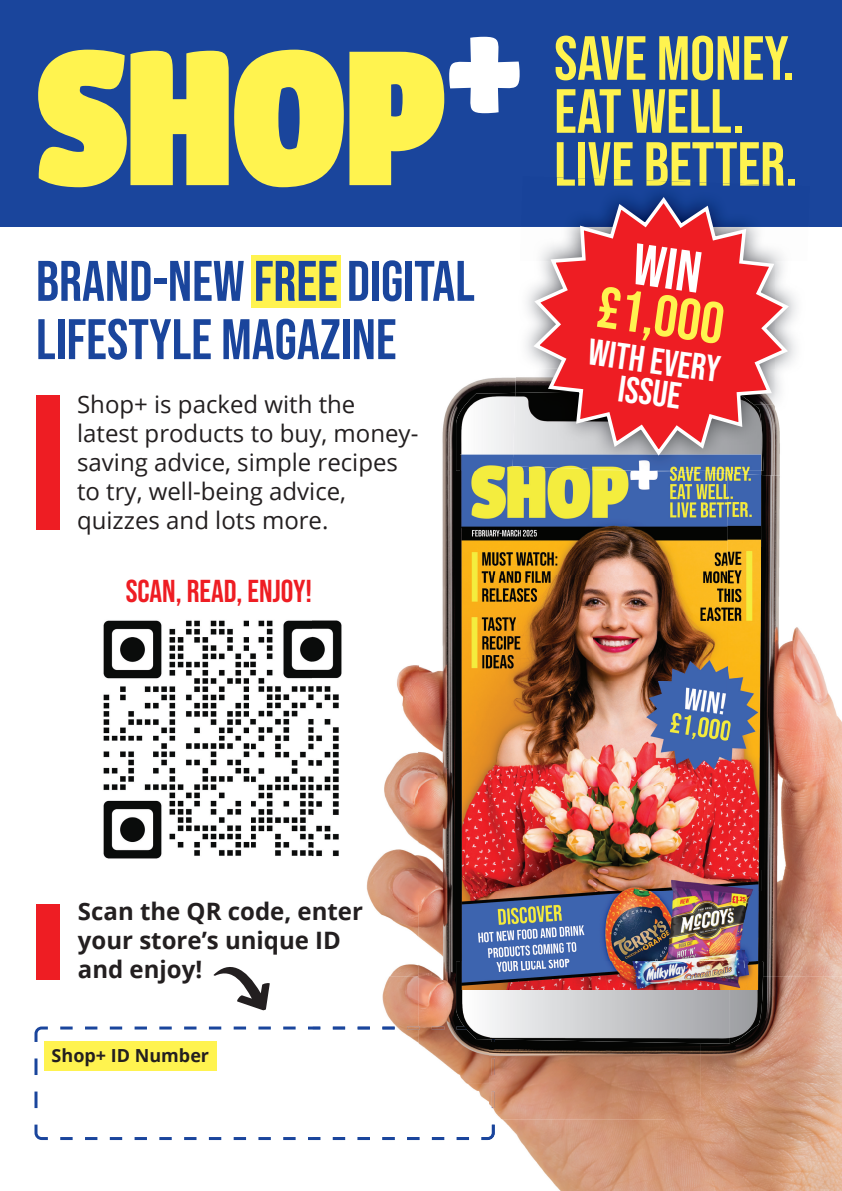
<style>
.page{position:relative;width:842px;height:1191px;background:#fff}
.page>*{position:absolute;margin:0;border:0;box-sizing:border-box;transform-origin:0 0}
.t1{font:62.2px/53px "Bebas Neue";color:#fff34f}
.t2{font:58.1px "Bebas Neue";color:#fff34f}
.t3{font:57px/58.3px "Bebas Neue";color:#1a459c}
.t4{font:37.1px/32px "Bebas Neue";color:#fff;text-align:center}
.t5{font:31.7px "Bebas Neue";color:#ee1d23}
.t6{font:24px/28.8px "Open Sans";color:#231f20}
.t7{font:700 24px/28.8px "Open Sans";color:#231f20}
.t8{font:700 18px "Open Sans";color:#231f20}
</style>
<div class="page">
<div style="left:251px;top:255px;width:89px;height:53px;background:#fff34f"></div>
<svg style="left:34px;top:1058px;width:1px;height:50px"></svg>
<svg style="left:35px;top:1026px;width:277px;height:114px"></svg>
<img style="left:442px;top:378px;width:47px;height:169px">
<img style="left:489px;top:377px;width:26px;height:16px">
<img style="left:761px;top:475px;width:81px;height:501px">
<img style="left:418px;top:547px;width:42px;height:357px">
<img style="left:384px;top:665px;width:34px;height:132px">
<img style="left:357px;top:797px;width:61px;height:246px">
<img style="left:418px;top:904px;width:63px;height:237px">
<img style="left:736px;top:976px;width:106px;height:215px">
<img style="left:495px;top:1043px;width:100px;height:76px">
<img style="left:595px;top:1043px;width:106px;height:76px">
<img style="left:701px;top:1043px;width:35px;height:148px">
<img style="left:501px;top:1119px;width:200px;height:72px">
<img style="left:312px;top:1137px;width:157px;height:3px">
<img style="left:312px;top:1026px;width:144px;height:3px">
<img style="left:481px;top:1039px;width:14px;height:101px">
<img style="left:456px;top:393px;width:57px;height:78px">
<img style="left:456px;top:962px;width:34px;height:77px">
<img style="left:729px;top:962px;width:34px;height:81px">
<img style="left:490px;top:989px;width:239px;height:54px">
<img style="left:460px;top:471px;width:267px;height:420px">
<img style="left:727px;top:475px;width:34px;height:416px">
<img style="left:460px;top:891px;width:301px;height:98px">
<img style="left:460px;top:454px;width:53px;height:17px">
<div style="left:0;top:0;width:842px;height:227px;background:#1a459c"></div>
<svg style="left:38px;top:37px;width:482px;height:150px"></svg>
<div style="left:36px;top:395px;width:24px;height:135px;background:#ee1d23"></div>
<div style="left:36px;top:904px;width:24px;height:75px;background:#ee1d23"></div>
<img style="left:515px;top:293px;width:15px;height:97px">
<img style="left:775px;top:295px;width:32px;height:181px">
<img style="left:761px;top:459px;width:14px;height:16px">
<img style="left:513px;top:390px;width:17px;height:64px">
<img style="left:642px;top:471px;width:119px;height:4px">
<img style="left:513px;top:454px;width:248px;height:17px">
<img style="left:557px;top:177px;width:236px;height:9px">
<svg style="left:530px;top:194px;width:262px;height:265px"></svg>
<div style="left:44px;top:1040px;width:173px;height:30px;background:#fff34f"></div>
<img style="left:103px;top:620px;width:239px;height:239px">
<svg style="left:213px;top:967px;width:57px;height:43px"></svg>
<div style="left:631px;top:243px;width:71px;height:50px;background:#ee1d23"></div>
<h3 class="t3" style="left:36px;top:251px;width:440px">BRAND-NEW FREE DIGITAL<br>LIFESTYLE MAGAZINE</h3>
<p class="t6" style="left:77px;top:390px;width:343px">Shop+ is packed with the latest products to buy, money&shy;saving advice, simple recipes to try, well-being advice, quizzes and lots more.</p>
<h3 class="t5" style="left:126px;top:573px;width:188px">SCAN, READ, ENJOY!</h3>
<h1 class="t1" style="left:554px;top:31px;width:245px">SAVE MONEY.<br>EAT WELL.<br>LIVE BETTER.</h1>
<h2 class="t2" style="left:602px;top:274px;width:129px;rotate:8deg">£1,000</h2>
<h3 class="t4" style="left:591px;top:335px;width:134px;rotate:8deg">WITH EVERY<br>ISSUE</h3>
<p class="t7" style="left:78px;top:896px;width:287px">Scan the QR code, enter your store’s unique ID and enjoy!</p>
<p class="t8" style="left:52px;top:1042px;width:159px">Shop+ ID Number</p>
</div>
